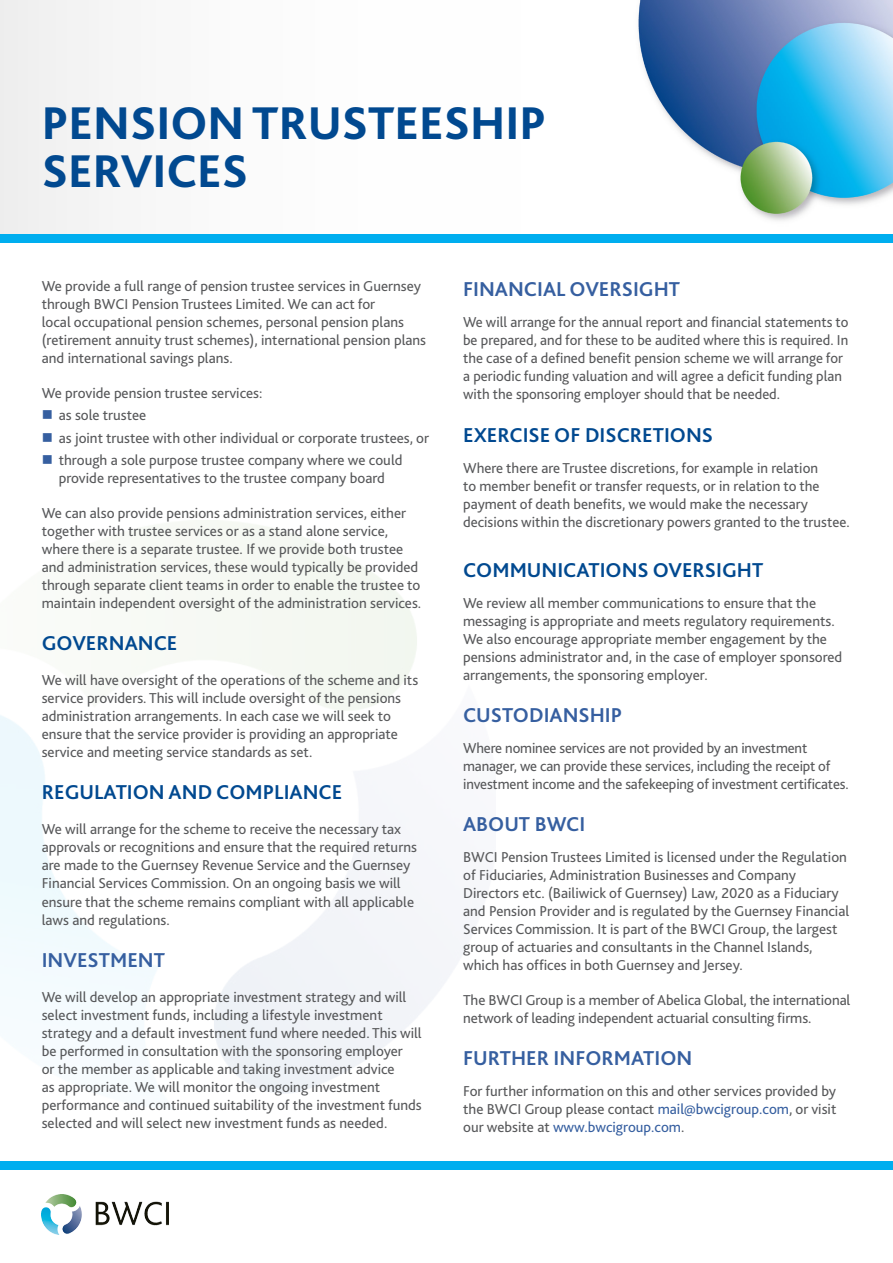
<style>
.page{position:relative;width:893px;height:1263px;background:#fff}
.page>*{position:absolute;margin:0;border:0;box-sizing:border-box;transform-origin:0 0}
.t1{font:800 48px/48px "Bliss";color:#014990}
._1_0_Main_Text{font:700 21px "Bliss";color:#014990}
._1_0_Main_Text-2{font:700 21px "Bliss";color:#365fa0}
._1_0_Main_Text-3{font:15px/18px "Bliss";color:#57585a}
.s1{color:#365fa0}
</style>
<div class="page">
<img style="left:0;top:0;width:893px;height:234px">
<div style="left:0;top:234px;width:893px;height:8px;background:#00aeef"></div>
<div style="left:0;top:1161px;width:893px;height:9px;background:#00aeef"></div>
<img style="left:42px;top:1195px;width:126px;height:39px">
<p class="t1" style="left:42px;top:99px;width:506px">PENSION TRUSTEESHIP<br>SERVICES</p>
<p class="_1_0_Main_Text-3" style="left:42px;top:277px;width:386px">We provide a full range of pension trustee services in Guernsey through BWCI Pension Trustees Limited. We can act for<br>local occupational pension schemes, personal pension plans (retirement annuity trust schemes), international pension plans and international savings plans.</p>
<p class="_1_0_Main_Text-3" style="left:42px;top:384px;width:222px">We provide pension trustee services:</p>
<p class="_1_0_Main_Text-3" style="left:59px;top:406px;width:89px">as sole trustee</p>
<p class="_1_0_Main_Text-3" style="left:59px;top:429px;width:372px">as joint trustee with other individual or corporate trustees, or</p>
<p class="_1_0_Main_Text-3" style="left:59px;top:451px;width:345px">through a sole purpose trustee company where we could provide representatives to the trustee company board</p>
<p class="_1_0_Main_Text-3" style="left:42px;top:504px;width:381px">We can also provide pensions administration services, either together with trustee services or as a stand alone service, where there is a separate trustee. If we provide both trustee and administration services, these would typically be provided through separate client teams in order to enable the trustee to maintain independent oversight of the administration services.</p>
<p class="_1_0_Main_Text" style="left:42px;top:630px;width:137px">GOVERNANCE</p>
<p class="_1_0_Main_Text-3" style="left:42px;top:671px;width:378px">We will have oversight of the operations of the scheme and its service providers. This will include oversight of the pensions administration arrangements. In each case we will seek to ensure that the service provider is providing an appropriate service and meeting service standards as set.</p>
<p class="_1_0_Main_Text" style="left:42px;top:779px;width:302px">REGULATION AND COMPLIANCE</p>
<p class="_1_0_Main_Text-3" style="left:42px;top:820px;width:377px">We will arrange for the scheme to receive the necessary tax approvals or recognitions and ensure that the required returns are made to the Guernsey Revenue Service and the Guernsey Financial Services Commission. On an ongoing basis we will ensure that the scheme remains compliant with all applicable laws and regulations.</p>
<p class="_1_0_Main_Text-2" style="left:42px;top:947px;width:125px">INVESTMENT</p>
<p class="_1_0_Main_Text-3" style="left:42px;top:988px;width:382px">We will develop an appropriate investment strategy and will select investment funds, including a lifestyle investment strategy and a default investment fund where needed. This will be performed in consultation with the sponsoring employer<br>or the member as applicable and taking investment advice<br>as appropriate. We will monitor the ongoing investment performance and continued suitability of the investment funds selected and will select new investment funds as needed.</p>
<p class="_1_0_Main_Text-2" style="left:463px;top:276px;width:219px">FINANCIAL OVERSIGHT</p>
<p class="_1_0_Main_Text-3" style="left:463px;top:312px;width:387px">We will arrange for the annual report and financial statements to be prepared, and for these to be audited where this is required. In the case of a defined benefit pension scheme we will arrange for a periodic funding valuation and will agree a deficit funding plan with the sponsoring employer should that be needed.</p>
<p class="_1_0_Main_Text" style="left:463px;top:422px;width:251px">EXERCISE OF DISCRETIONS</p>
<p class="_1_0_Main_Text-3" style="left:463px;top:458px;width:388px">Where there are Trustee discretions, for example in relation<br>to member benefit or transfer requests, or in relation to the payment of death benefits, we would make the necessary decisions within the discretionary powers granted to the trustee.</p>
<p class="_1_0_Main_Text" style="left:463px;top:557px;width:302px">COMMUNICATIONS OVERSIGHT</p>
<p class="_1_0_Main_Text-3" style="left:463px;top:594px;width:381px">We review all member communications to ensure that the messaging is appropriate and meets regulatory requirements.<br>We also encourage appropriate member engagement by the pensions administrator and, in the case of employer sponsored arrangements, the sponsoring employer.</p>
<p class="_1_0_Main_Text-2" style="left:463px;top:702px;width:161px">CUSTODIANSHIP</p>
<p class="_1_0_Main_Text-3" style="left:463px;top:739px;width:387px">Where nominee services are not provided by an investment manager, we can provide these services, including the receipt of investment income and the safekeeping of investment certificates.</p>
<p class="_1_0_Main_Text-2" style="left:463px;top:811px;width:124px">ABOUT BWCI</p>
<p class="_1_0_Main_Text-3" style="left:463px;top:848px;width:388px">BWCI Pension Trustees Limited is licensed under the Regulation of Fiduciaries, Administration Businesses and Company Directors etc. (Bailiwick of Guernsey) Law, 2020 as a Fiduciary and Pension Provider and is regulated by the Guernsey Financial Services Commission. It is part of the BWCI Group, the largest group of actuaries and consultants in the Channel Islands, which has offices in both Guernsey and Jersey.</p>
<p class="_1_0_Main_Text-3" style="left:463px;top:991px;width:389px">The BWCI Group is a member of Abelica Global, the international network of leading independent actuarial consulting firms.</p>
<p class="_1_0_Main_Text-2" style="left:463px;top:1045px;width:231px">FURTHER INFORMATION</p>
<p class="_1_0_Main_Text-3" style="left:463px;top:1081px;width:375px;text-align:justify">For further information on this and other services provided by the BWCI Group please contact <span class="s1">mail@bwcigroup.com</span>, or visit our website at <span class="s1">www.bwcigroup.com</span>.</p>
</div>
